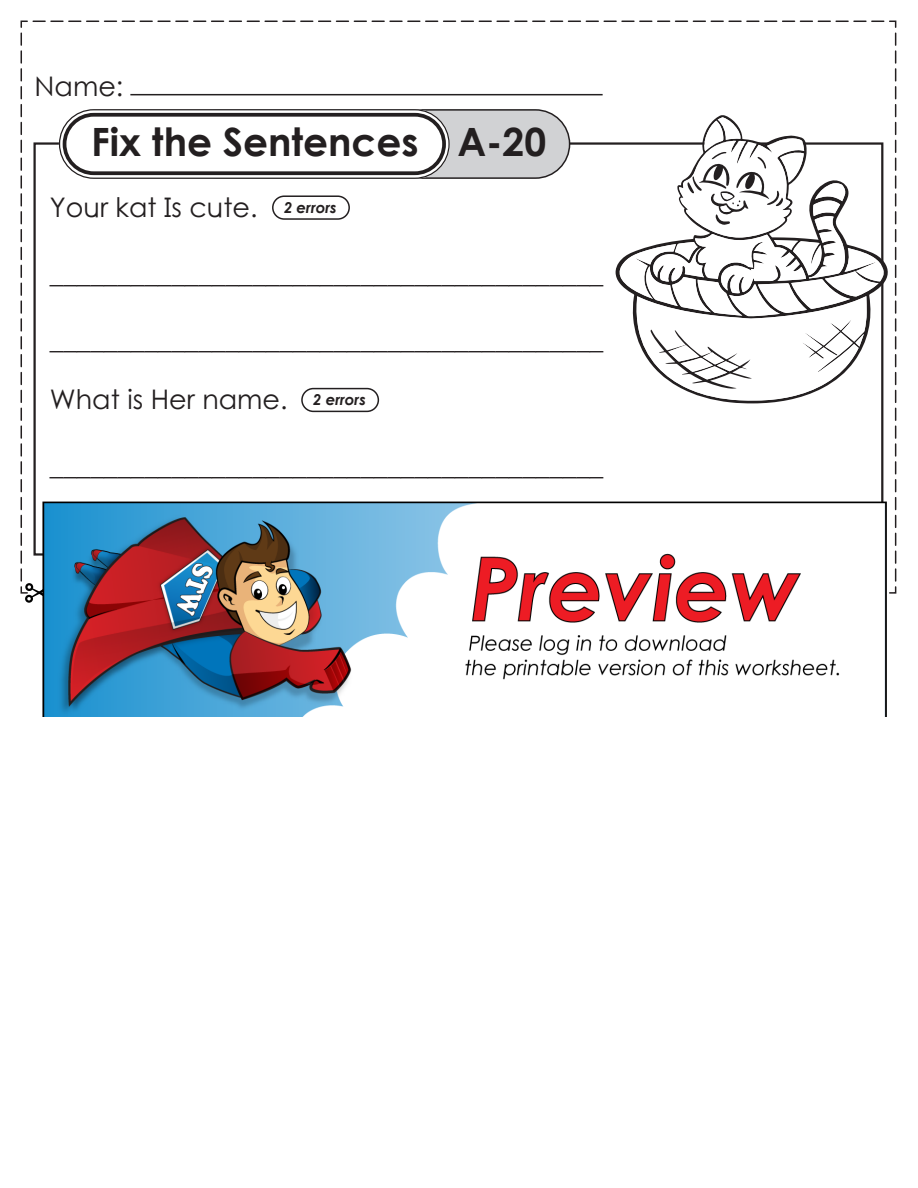
<style>
.page{position:relative;width:918px;height:1188px;background:#fff}
.page>*{position:absolute;margin:0;border:0;box-sizing:border-box;transform-origin:0 0}
.t1{font:700 39px "Century Gothic 2";color:#231f20}
.t2{font:27px "Century STW4";color:#231f20}
.t3{font:27px "Century Gothic 2";color:#231f20}
.t4{font:italic 700 15px "Century STW4";color:#231f20}
</style>
<div class="page">
<svg style="left:20px;top:20px;width:877px;height:574px"></svg>
<svg style="left:21px;top:33px;width:866px;height:570px"></svg>
<img style="left:35px;top:484px;width:852px;height:232px">
<p class="t3" style="left:35px;top:68px;width:90px">Name:</p>
<p class="t1" style="left:91px;top:113px;width:329px">Fix the Sentences</p>
<p class="t1" style="left:457px;top:113px;width:90px">A-20</p>
<p class="t2" style="left:50px;top:189px;width:209px">Your kat Is cute.</p>
<p class="t4" style="left:284px;top:196px;width:54px">2 errors</p>
<p class="t2" style="left:50px;top:255px;width:555px">_________________________________________</p>
<p class="t2" style="left:50px;top:321px;width:555px">_________________________________________</p>
<p class="t2" style="left:50px;top:381px;width:239px">What is Her name.</p>
<p class="t4" style="left:313px;top:388px;width:54px">2 errors</p>
<p class="t2" style="left:50px;top:447px;width:555px">_________________________________________</p>
</div>
